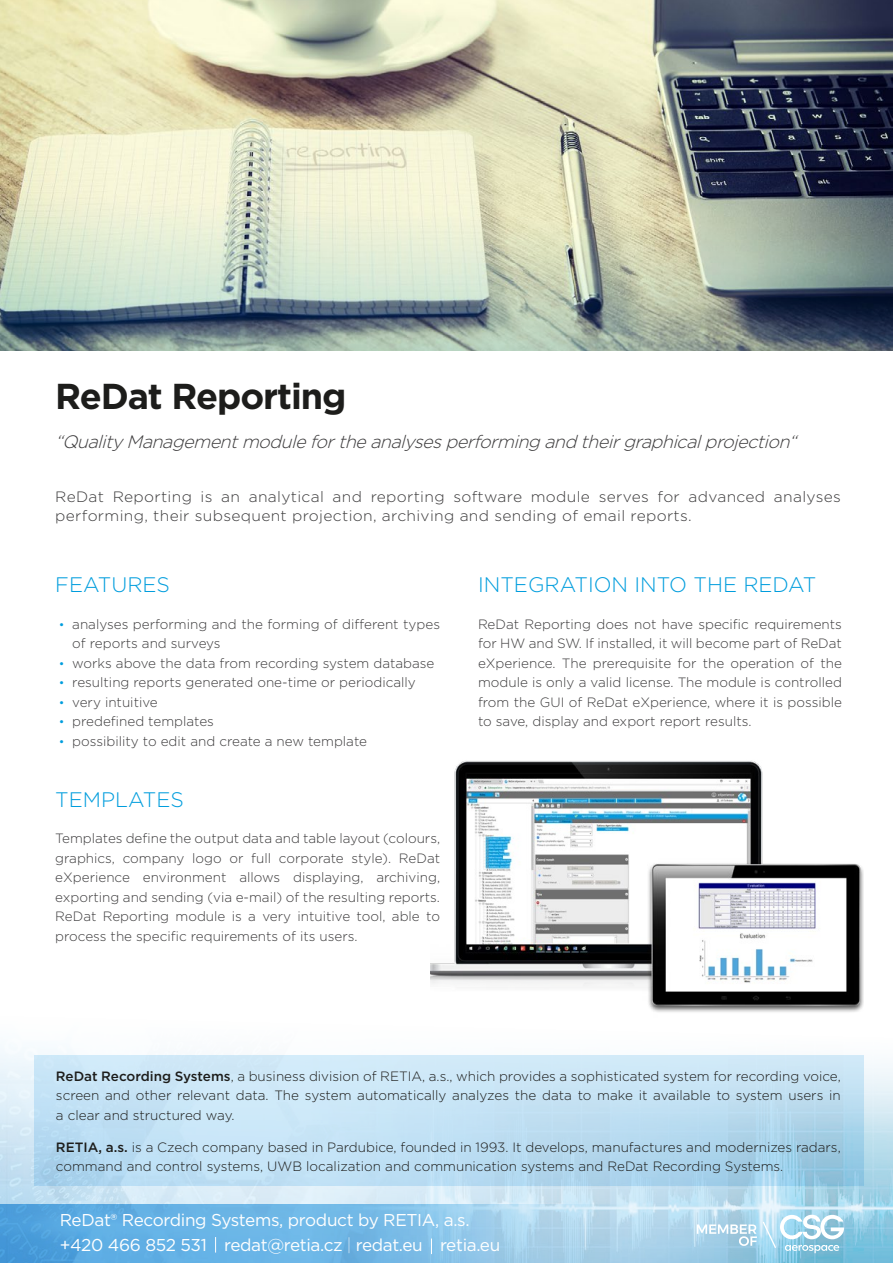
<style>
.page{position:relative;width:893px;height:1263px;background:#fff}
.page>*{position:absolute;margin:0;border:0;box-sizing:border-box;transform-origin:0 0}
.t1{font:700 36px "Gotham";letter-spacing:-.03em;color:#1d1d1b}
.t2{font:300 21px "Gotham";color:#009ddd}
.t3{font:italic 300 18px "Gotham";color:#3c3b3c}
.t4{font:17.1px/25.5px "Gotham";letter-spacing:-.02em;color:#fff}
.t5{font:300 15px/19.5px "Gotham";letter-spacing:.02em;color:#3c3b3c;scale:1.04 1}
.t6{font:300 13.5px/19.5px "Gotham";color:#3c3b3c;text-align:justify}
.t7{font:300 13.5px/19.5px "Gotham";color:#1d1d1b;text-align:justify}
.s1{font-size:12.3px;color:#009ddd}
.s2{font-weight:500}
.s3{font-weight:200}
</style>
<div class="page">
<img style="left:0;top:972px;width:893px;height:291px">
<svg style="left:703px;top:1205px;width:144px;height:58px;background:#a2d1e7"></svg>
<svg style="left:0;top:1205px;width:703px;height:58px;background:#80bee7"></svg>
<svg style="left:34px;top:1054px;width:829px;height:131px;background:#c0e0f3"></svg>
<svg style="left:215px;top:1237px;width:1px;height:15px"></svg>
<svg style="left:431px;top:1238px;width:1px;height:16px"></svg>
<img style="left:0;top:0;width:893px;height:183px">
<svg style="left:0;top:183px;width:893px;height:168px;background:#a9b5a8"></svg>
<img style="left:430px;top:760px;width:433px;height:272px">
<svg style="left:697px;top:1224px;width:60px;height:22px"></svg>
<svg style="left:763px;top:1215px;width:81px;height:38px"></svg>
<h1 class="t1" style="left:55px;top:372px;width:293px">ReDat Reporting</h1>
<h3 class="t3" style="left:55px;top:430px;width:748px">“QualityManagementmodulefortheanalysesperformingandtheirgraphicalprojection“</h3>
<p class="t5" style="left:55px;top:486px;width:757px">ReDat Reporting is an analytical and reporting software module serves for advanced analyses performing, their subsequent projection, archiving and sending of email reports.</p>
<h2 class="t2" style="left:55px;top:571px;width:116px">FEATURES</h2>
<p class="t6" style="left:72px;top:614px;width:369px;text-indent:-14px"><span class="s1">•</span> analyses performing and the forming of different types of reports and surveys</p>
<p class="t6" style="left:59px;top:653px;width:377px"><span class="s1">•</span> works above the data from recording system database</p>
<p class="t6" style="left:59px;top:672px;width:359px"><span class="s1">•</span> resulting reports generated one-time or periodically</p>
<p class="t6" style="left:59px;top:692px;width:100px"><span class="s1">•</span> very intuitive</p>
<p class="t6" style="left:59px;top:711px;width:157px"><span class="s1">•</span> predefined templates</p>
<p class="t6" style="left:59px;top:731px;width:310px"><span class="s1">•</span> possibility to edit and create a new template</p>
<h2 class="t2" style="left:55px;top:786px;width:130px">TEMPLATES</h2>
<p class="t6" style="left:55px;top:828px;width:386px">Templates define the output data and table layout (colours, graphics, company logo or full corporate style). ReDat eXperience environment allows displaying, archiving, exporting and sending (via e-mail) of the resulting reports.<br>ReDat Reporting module is a very intuitive tool, able to process the specific requirements of its users.</p>
<h2 class="t2" style="left:478px;top:571px;width:340px">INTEGRATION INTO THE REDAT</h2>
<p class="t6" style="left:478px;top:614px;width:365px">ReDat Reporting does not have specific requirements for HW and SW. If installed, it will become part of ReDat eXperience. The prerequisite for the operation of the module is only a valid license. The module is controlled from the GUI of ReDat eXperience, where it is possible to save, display and export report results.</p>
<p class="t7" style="left:56px;top:1065px;width:786px"><span class="s2">ReDat Recording Systems</span>, a business division of RETIA, a.s., which provides a sophisticated system for recording voice, screen and other relevant data. The system automatically analyzes the data to make it available to system users in a clear and structured way.</p>
<p class="t7" style="left:56px;top:1137px;width:786px"><span class="s2">RETIA, a.s.</span> is a Czech company based in Pardubice, founded in 1993. It develops, manufactures and modernizes radars, command and control systems, UWB localization and communication systems and ReDat Recording Systems.</p>
<p class="t4" style="left:60px;top:1206px;width:442px">ReDat® Recording Systems, product by RETIA, a.s. +420 466 852 531 redat@retia.cz <span class="s3">|</span> redat.eu retia.eu</p>
</div>
